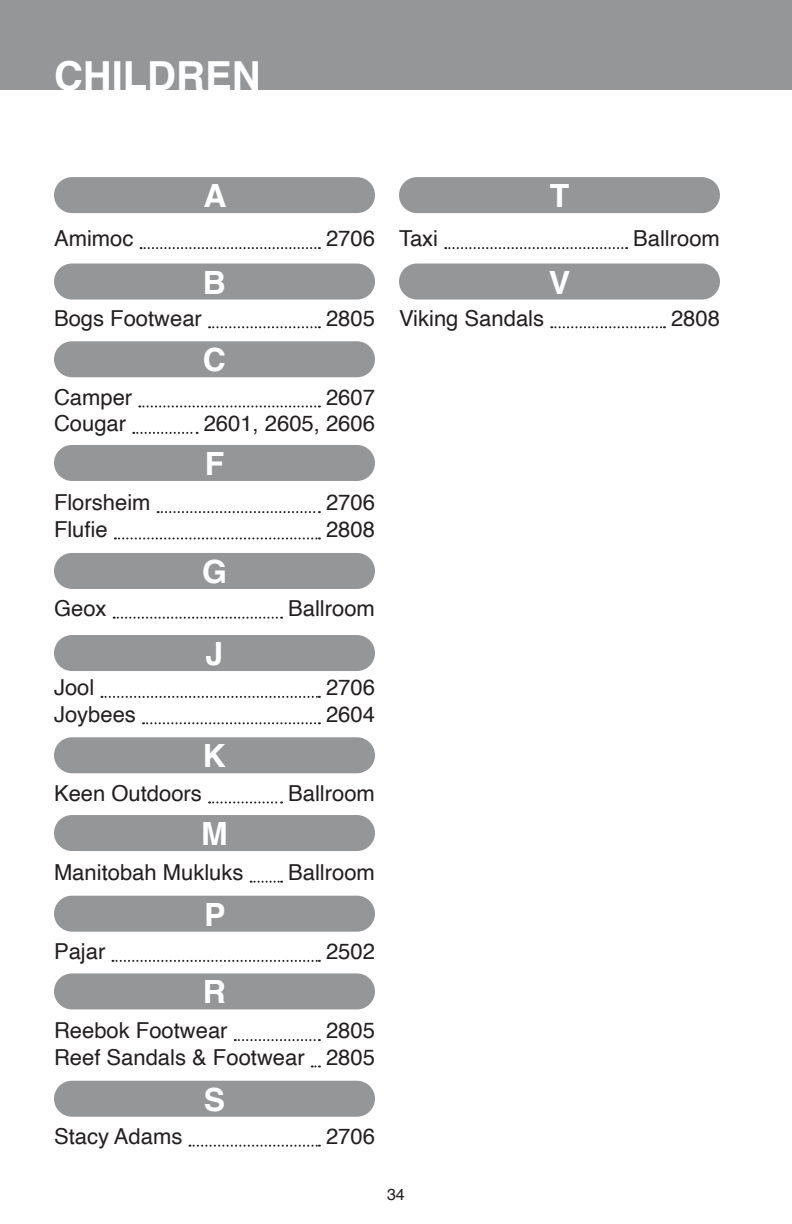
<style>
.page{position:relative;width:792px;height:1224px;background:#fff}
.page>*{position:absolute;margin:0;border:0;box-sizing:border-box;transform-origin:0 0}
.t1{font:700 40px "Helvetica";color:#fff}
.t2{font:700 32px "Helvetica";color:#fff}
.t3{font:22px/26.4px "Helvetica";color:#231f20;text-align:right}
.t4{font:16px "Helvetica";color:#231f20}
</style>
<div class="page">
<div style="left:0;top:0;width:792px;height:90px;background:#949698"></div>
<svg style="left:141px;top:247px;width:179px;height:2px"></svg>
<svg style="left:209px;top:326px;width:111px;height:2px"></svg>
<svg style="left:139px;top:405px;width:181px;height:2px"></svg>
<svg style="left:133px;top:432px;width:65px;height:2px"></svg>
<svg style="left:158px;top:511px;width:162px;height:2px"></svg>
<svg style="left:115px;top:537px;width:205px;height:2px"></svg>
<svg style="left:114px;top:617px;width:168px;height:2px"></svg>
<svg style="left:101px;top:696px;width:219px;height:2px"></svg>
<svg style="left:143px;top:722px;width:177px;height:2px"></svg>
<svg style="left:209px;top:801px;width:73px;height:2px"></svg>
<svg style="left:251px;top:881px;width:31px;height:2px"></svg>
<svg style="left:112px;top:960px;width:208px;height:2px"></svg>
<svg style="left:235px;top:1039px;width:85px;height:2px"></svg>
<svg style="left:312px;top:1065px;width:8px;height:2px"></svg>
<svg style="left:190px;top:1145px;width:130px;height:2px"></svg>
<svg style="left:445px;top:247px;width:182px;height:2px"></svg>
<svg style="left:551px;top:326px;width:114px;height:2px"></svg>
<div style="left:54px;top:177px;width:321px;height:36px;background:#949698;border-radius:18px"></div>
<div style="left:54px;top:264px;width:321px;height:36px;background:#949698;border-radius:18px"></div>
<div style="left:54px;top:341px;width:321px;height:36px;background:#949698;border-radius:18px"></div>
<div style="left:54px;top:553px;width:321px;height:36px;background:#949698;border-radius:18px"></div>
<div style="left:54px;top:445px;width:321px;height:36px;background:#949698;border-radius:18px"></div>
<div style="left:54px;top:635px;width:321px;height:36px;background:#949698;border-radius:18px"></div>
<div style="left:54px;top:737px;width:321px;height:36px;background:#949698;border-radius:18px"></div>
<div style="left:54px;top:815px;width:321px;height:36px;background:#949698;border-radius:18px"></div>
<div style="left:54px;top:1081px;width:321px;height:36px;background:#949698;border-radius:18px"></div>
<div style="left:54px;top:973px;width:321px;height:36px;background:#949698;border-radius:18px"></div>
<div style="left:54px;top:896px;width:321px;height:36px;background:#949698;border-radius:18px"></div>
<div style="left:399px;top:264px;width:321px;height:36px;background:#949698;border-radius:18px"></div>
<div style="left:399px;top:177px;width:321px;height:36px;background:#949698;border-radius:18px"></div>
<h1 class="t1" style="left:54px;top:44px;width:208px">CHILDREN</h1>
<h2 class="t2" style="left:204px;top:170px;width:25px">A</h2>
<p class="t3" style="left:54px;top:226px;width:81px">Amimoc</p>
<p class="t3" style="left:326px;top:226px;width:50px">2706</p>
<h2 class="t2" style="left:203px;top:256px;width:25px">B</h2>
<p class="t3" style="left:54px;top:305px;width:149px">Bogs Footwear</p>
<p class="t3" style="left:326px;top:305px;width:50px">2805</p>
<h2 class="t2" style="left:203px;top:334px;width:25px">C</h2>
<p class="t3" style="left:54px;top:385px;width:80px">Camper</p>
<p class="t3" style="left:326px;top:385px;width:50px">2607</p>
<p class="t3" style="left:54px;top:411px;width:74px">Cougar</p>
<p class="t3" style="left:204px;top:411px;width:173px">2601, 2605, 2606</p>
<h2 class="t2" style="left:205px;top:438px;width:21px">F</h2>
<p class="t3" style="left:54px;top:490px;width:98px">Florsheim</p>
<p class="t3" style="left:326px;top:490px;width:50px">2706</p>
<p class="t3" style="left:54px;top:517px;width:55px">Flufie</p>
<p class="t3" style="left:326px;top:517px;width:50px">2808</p>
<h2 class="t2" style="left:202px;top:546px;width:26px">G</h2>
<p class="t3" style="left:54px;top:596px;width:54px">Geox</p>
<p class="t3" style="left:288px;top:596px;width:88px">Ballroom</p>
<h2 class="t2" style="left:206px;top:628px;width:19px">J</h2>
<p class="t3" style="left:54px;top:675px;width:42px">Jool</p>
<p class="t3" style="left:326px;top:675px;width:50px">2706</p>
<p class="t3" style="left:54px;top:701px;width:83px">Joybees</p>
<p class="t3" style="left:326px;top:701px;width:50px">2604</p>
<h2 class="t2" style="left:203px;top:730px;width:25px">K</h2>
<p class="t3" style="left:54px;top:781px;width:149px">Keen Outdoors</p>
<p class="t3" style="left:288px;top:781px;width:88px">Ballroom</p>
<h2 class="t2" style="left:201px;top:808px;width:28px">M</h2>
<p class="t3" style="left:54px;top:860px;width:191px">Manitobah Mukluks</p>
<p class="t3" style="left:288px;top:860px;width:88px">Ballroom</p>
<h2 class="t2" style="left:204px;top:889px;width:23px">P</h2>
<p class="t3" style="left:54px;top:939px;width:53px">Pajar</p>
<p class="t3" style="left:326px;top:939px;width:50px">2502</p>
<h2 class="t2" style="left:203px;top:966px;width:25px">R</h2>
<p class="t3" style="left:54px;top:1018px;width:175px">Reebok Footwear</p>
<p class="t3" style="left:54px;top:1018px;width:323px">2805<br>Reef Sandals &amp; Footwear 2805</p>
<h2 class="t2" style="left:204px;top:1074px;width:23px">S</h2>
<p class="t3" style="left:54px;top:1124px;width:130px">Stacy Adams</p>
<p class="t3" style="left:326px;top:1124px;width:50px">2706</p>
<h2 class="t2" style="left:550px;top:170px;width:21px">T</h2>
<p class="t3" style="left:399px;top:226px;width:41px">Taxi</p>
<p class="t3" style="left:633px;top:226px;width:88px">Ballroom</p>
<h2 class="t2" style="left:549px;top:256px;width:23px">V</h2>
<p class="t3" style="left:399px;top:305px;width:147px">Viking Sandals</p>
<p class="t3" style="left:671px;top:305px;width:50px">2808</p>
<p class="t4" style="left:387px;top:1182px;width:19px">34</p>
</div>
